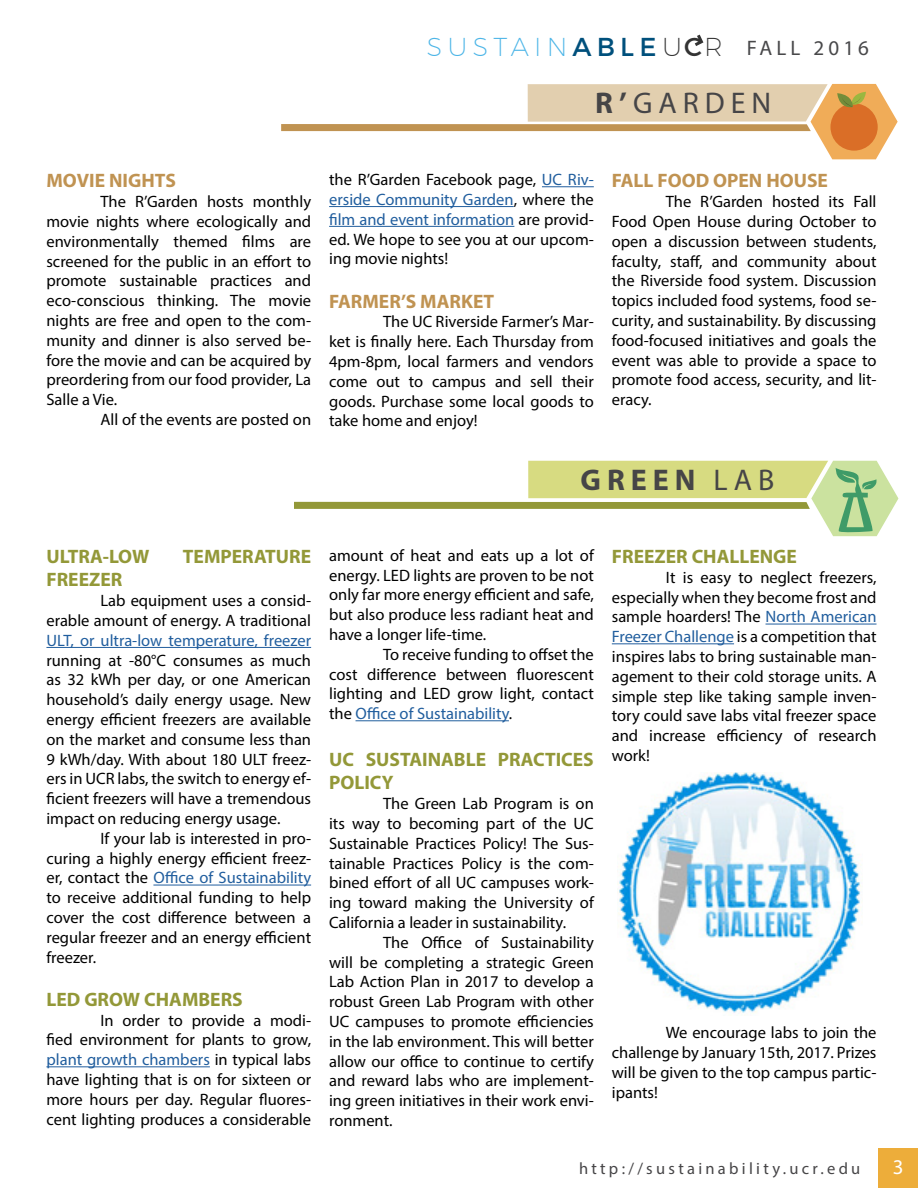
<style>
.page{position:relative;width:918px;height:1188px;background:#fff}
.page>*{position:absolute;margin:0;border:0;box-sizing:border-box;transform-origin:0 0}
.t1{font:700 30px "Myriad Pro";letter-spacing:.2em;color:#464547}
.t2{font:30px "Myriad Pro";letter-spacing:.2em;color:#464547}
.t3{font:21px "Myriad Pro";letter-spacing:.2em;color:#48484a}
.t4{font:21px "Myriad Pro";color:#fff}
.t5{font:700 19.5px/23.4px "Myriad Pro";color:#939838}
.t6{font:700 19.5px "Myriad Pro";color:#c09352}
.t7{font:16.5px/19.8px "Myriad Pro";color:#000;text-align:justify}
.t8{font:16.5px "Myriad Pro";color:#215e9e}
.t9{font:16.5px "Myriad Pro";letter-spacing:.2em;color:#464547}
.s1{font-family:"Montserrat";font-weight:200;font-size:25.95px;color:#4cb5e7}
.s2{font-family:"Montserrat";font-size:25.95px;color:#00507c}
.s3{font-family:"Montserrat";font-weight:200;font-size:25.95px;color:#333}
.s4{font-family:"Montserrat";font-size:25.95px;color:#333}
.s5{font-weight:700}
.s6{color:#215e9e}
.s7{font-weight:400}
</style>
<div class="page">
<svg style="left:294px;top:461px;width:604px;height:75px"></svg>
<svg style="left:694px;top:34px;width:10px;height:12px"></svg>
<hr style="left:46px;top:647px;width:265px;height:1px;background:#215e9e">
<hr style="left:153px;top:885px;width:158px;height:1px;background:#215e9e">
<hr style="left:46px;top:1066px;width:164px;height:1px;background:#215e9e">
<hr style="left:356px;top:720px;width:153px;height:1px;background:#215e9e">
<hr style="left:766px;top:624px;width:111px;height:1px;background:#215e9e">
<hr style="left:612px;top:643px;width:122px;height:1px;background:#215e9e">
<div style="left:878px;top:1148px;width:40px;height:40px;background:#edad3a"></div>
<svg style="left:281px;top:84px;width:617px;height:75px"></svg>
<hr style="left:542px;top:186px;width:52px;height:1px;background:#215e9e">
<hr style="left:329px;top:206px;width:185px;height:1px;background:#215e9e">
<hr style="left:329px;top:226px;width:185px;height:1px;background:#215e9e">
<img style="left:617px;top:772px;width:244px;height:242px">
<p class="t3" style="left:427px;top:35px;width:444px"><span class="s1">SUSTAIN</span><span class="s2">ABLE</span><span class="s3">U</span><span class="s4">C</span><span class="s3">R</span> FALL 2016</p>
<h1 class="t2" style="left:595px;top:85px;width:178px"><span class="s5">R’</span>GARDEN</h1>
<p class="t6" style="left:46px;top:168px;width:131px">MOVIE NIGHTS</p>
<p class="t7" style="left:46px;top:191px;width:266px;text-indent:54px">The R’Garden hosts monthly movie nights where ecologically and environmentally themed films are screened for the public in an effort to promote sustainable practices and eco-conscious thinking. The movie nights are free and open to the com&shy;munity and dinner is also served be&shy;fore the movie and can be acquired by preordering from our food provider, La Salle a Vie.</p>
<p class="t7" style="left:100px;top:409px;width:212px">All of the events are posted on</p>
<p class="t7" style="left:329px;top:169px;width:266px">the R’Garden Facebook page, <span class="s6">UC Riv&shy;erside Community Garden</span>, where the <span class="s6">film and event information</span> are provid&shy;ed. We hope to see you at our upcom&shy;ing movie nights!</p>
<p class="t6" style="left:329px;top:288px;width:167px">FARMER’S MARKET</p>
<p class="t7" style="left:329px;top:312px;width:266px;text-indent:54px">The UC Riverside Farmer’s Mar&shy;ket is finally here. Each Thursday from 4pm-8pm, local farmers and vendors come out to campus and sell their goods. Purchase some local goods to take home and enjoy!</p>
<p class="t6" style="left:612px;top:168px;width:218px">FALL FOOD OPEN HOUSE</p>
<p class="t7" style="left:612px;top:191px;width:266px;text-indent:54px">The R’Garden hosted its Fall Food Open House during October to open a discussion between students, faculty, staff, and community about the Riverside food system. Discussion topics included food systems, food se&shy;curity, and sustainability. By discussing food-focused initiatives and goals the event was able to provide a space to promote food access, security, and lit&shy;eracy.</p>
<h1 class="t1" style="left:581px;top:461px;width:195px">GREEN <span class="s7">LAB</span></h1>
<p class="t5" style="left:46px;top:544px;width:104px">ULTRA-LOW</p>
<p class="t5" style="left:183px;top:544px;width:130px">TEMPERATURE</p>
<p class="t5" style="left:46px;top:567px;width:77px">FREEZER</p>
<p class="t7" style="left:46px;top:590px;width:266px;text-align:right">Lab equipment uses a consid-<br>erable amount of energy. A traditional</p>
<p class="t8" style="left:46px;top:630px;width:266px">ULT, or ultra-low temperature, freezer</p>
<p class="t7" style="left:46px;top:650px;width:266px">running at -80°C consumes as much as 32 kWh per day, or one American household’s daily energy usage. New energy efficient freezers are available on the market and consume less than 9 kWh/day. With about 180 ULT freez&shy;ers in UCR labs, the switch to energy ef&shy;ficient freezers will have a tremendous impact on reducing energy usage.</p>
<p class="t7" style="left:46px;top:828px;width:266px;text-indent:54px">If your lab is interested in pro&shy;curing a highly energy efficient freez&shy;er, contact the <span class="s6">Office of Sustainability </span>to receive additional funding to help cover the cost difference between a regular freezer and an energy efficient freezer.</p>
<p class="t5" style="left:46px;top:987px;width:198px">LED GROW CHAMBERS</p>
<p class="t7" style="left:46px;top:1010px;width:266px;text-indent:54px">In order to provide a modi&shy;fied environment for plants to grow, <span class="s6">plant growth chambers</span> in typical labs have lighting that is on for sixteen or more hours per day. Regular fluores&shy;cent lighting produces a considerable</p>
<p class="t7" style="left:329px;top:545px;width:266px">amount of heat and eats up a lot of energy. LED lights are proven to be not only far more energy efficient and safe, but also produce less radiant heat and have a longer life-time.</p>
<p class="t7" style="left:329px;top:644px;width:266px;text-indent:54px">To receive funding to offset the cost difference between fluorescent lighting and LED grow light, contact the <span class="s6">Office of Sustainability</span>.</p>
<p class="t5" style="left:329px;top:747px;width:266px">UC SUSTAINABLE PRACTICES<br>POLICY</p>
<p class="t7" style="left:329px;top:793px;width:266px;text-indent:54px">The Green Lab Program is on its way to becoming part of the UC Sustainable Practices Policy! The Sus&shy;tainable Practices Policy is the com&shy;bined effort of all UC campuses work&shy;ing toward making the University of California a leader in sustainability.</p>
<p class="t7" style="left:329px;top:932px;width:266px;text-indent:54px">The Office of Sustainability will be completing a strategic Green Lab Action Plan in 2017 to develop a robust Green Lab Program with other UC campuses to promote efficiencies in the lab environment. This will better allow our office to continue to certify and reward labs who are implement&shy;ing green initiatives in their work envi&shy;ronment.</p>
<p class="t5" style="left:612px;top:544px;width:187px">FREEZER CHALLENGE</p>
<p class="t7" style="left:612px;top:567px;width:266px;text-indent:54px">It is easy to neglect freezers, especially when they become frost and sample hoarders! The <span class="s6">North American Freezer Challenge</span> is a competition that inspires labs to bring sustainable man&shy;agement to their cold storage units. A simple step like taking sample inven&shy;tory could save labs vital freezer space and increase efficiency of research work!</p>
<p class="t7" style="left:612px;top:1022px;width:266px;text-indent:54px">We encourage labs to join the challenge by January 15th, 2017. Prizes will be given to the top campus partic&shy;ipants!</p>
<p class="t9" style="left:579px;top:1158px;width:283px">http://sustainability.ucr.edu</p>
<p class="t4" style="left:893px;top:1154px;width:12px">3</p>
</div>
